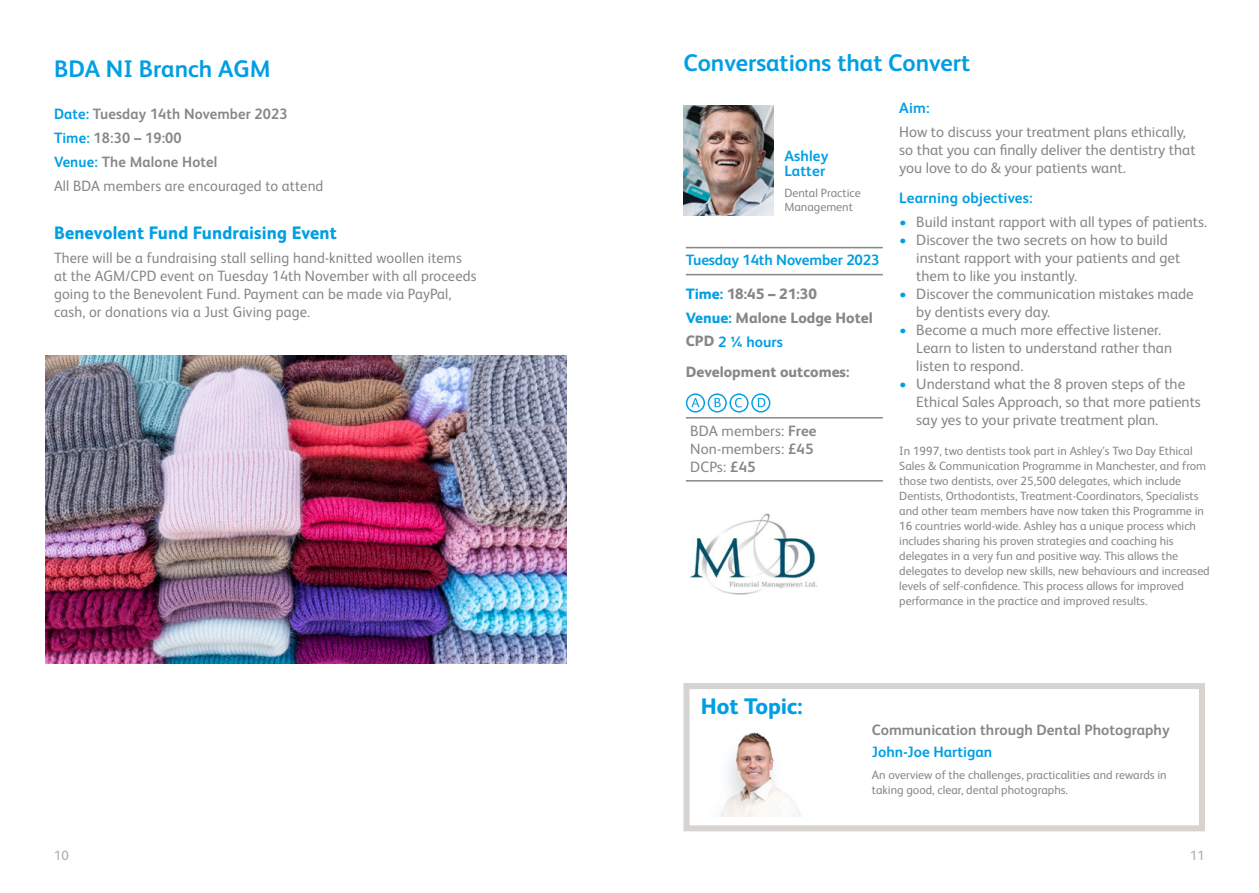
<style>
.page{position:relative;width:1259px;height:893px;background:#fff}
.page>*{position:absolute;margin:0;border:0;box-sizing:border-box;transform-origin:0 0}
.t1{font:700 24px "FS Albert Pro";color:#009fe3}
.t2{font:800 22.5px "FS Albert Pro";color:#009fe3}
.t3{font:800 18px "FS Albert Pro";letter-spacing:.01em;color:#009fe3}
.t4{font:15px/18px "FS Albert Pro";color:#878787}
.t5{font:700 15px/24px "FS Albert Pro";letter-spacing:.01em;color:#878787}
.t6{font:700 15px/15px "FS Albert Pro";color:#009fe3}
.t7{font:800 15px/24px "FS Albert Pro";color:#878787}
.t8{font:13.5px "FS Albert Pro";color:#b0aaa4}
.t9{font:12px/15px "FS Albert Pro";color:#878787}
.s1{color:#009fe3}
.s2{font-weight:400}
.s3{font-weight:700;color:#009fe3}
.s4{font-weight:700}
</style>
<div class="page">
<hr style="left:686px;top:247px;width:197px;height:1px;background:#878787">
<hr style="left:686px;top:274px;width:197px;height:1px;background:#878787">
<hr style="left:686px;top:417px;width:197px;height:2px;background:#878787">
<hr style="left:686px;top:480px;width:197px;height:2px;background:#878787">
<img style="left:683px;top:105px;width:90px;height:110px">
<div style="left:686px;top:393px;width:19px;height:20px;border:1px solid #009fe3;border-radius:50%"></div>
<svg style="left:691px;top:398px;width:8px;height:9px"></svg>
<div style="left:707px;top:393px;width:20px;height:20px;border:1px solid #009fe3;border-radius:50%"></div>
<svg style="left:714px;top:398px;width:6px;height:9px"></svg>
<div style="left:729px;top:393px;width:19px;height:20px;border:1px solid #009fe3;border-radius:50%"></div>
<svg style="left:735px;top:398px;width:7px;height:9px"></svg>
<div style="left:751px;top:393px;width:19px;height:20px;border:1px solid #009fe3;border-radius:50%"></div>
<svg style="left:758px;top:398px;width:7px;height:9px"></svg>
<img style="left:689px;top:513px;width:128px;height:82px">
<svg style="left:683px;top:683px;width:522px;height:149px"></svg>
<img style="left:702px;top:729px;width:105px;height:88px">
<img style="left:45px;top:355px;width:521px;height:309px">
<h1 class="t1" style="left:54px;top:52px;width:218px">BDA NI Branch AGM</h1>
<p class="t5" style="left:54px;top:101px;width:271px"><span class="s1">Date:</span> Tuesday 14th November 2023<br><span class="s1">Time:</span> 18:30 – 19:00<br><span class="s1">Venue:</span> The Malone Hotel<br><span class="s2">All BDA members are encouraged to attend</span></p>
<p class="t3" style="left:54px;top:219px;width:284px">Benevolent Fund Fundraising Event</p>
<p class="t4" style="left:54px;top:248px;width:424px">There will be a fundraising stall selling hand-knitted woollen items at the AGM/CPD event on Tuesday 14th November with all proceeds going to the Benevolent Fund. Payment can be made via PayPal, cash, or donations via a Just Giving page.</p>
<h1 class="t1" style="left:683px;top:46px;width:288px">Conversations that Convert</h1>
<p class="t6" style="left:784px;top:148px;width:46px">Ashley<br>Latter</p>
<p class="t9" style="left:784px;top:185px;width:78px;line-height:13.5px">Dental Practice<br>Management</p>
<p class="t6" style="left:686px;top:252px;width:195px">Tuesday 14th November 2023</p>
<p class="t7" style="left:686px;top:281px;width:188px"><span class="s1">Time:</span> 18:45 – 21:30<br><span class="s1">Venue:</span> Malone Lodge Hotel<br>CPD <span class="s3">2 ¼ hours</span></p>
<p class="t7" style="left:686px;top:359px;width:165px">Development outcomes:</p>
<p class="t4" style="left:690px;top:420px;width:128px">BDA members: <span class="s4">Free<br></span>Non-members: <span class="s4">£45<br></span>DCPs: <span class="s4">£45</span></p>
<p class="t6" style="left:899px;top:100px;width:32px">Aim:</p>
<p class="t4" style="left:899px;top:122px;width:298px">How to discuss your treatment plans ethically, so that you can finally deliver the dentistry that you love to do &amp; your patients want.</p>
<p class="t6" style="left:899px;top:190px;width:135px">Learning objectives:</p>
<p class="t4" style="left:899px;top:212px;width:309px"><span class="s1">•</span> Build instant rapport with all types of patients.</p>
<p class="t4" style="left:916px;top:230px;width:265px;text-indent:-17px"><span class="s1">•</span> Discover the two secrets on how to build instant rapport with your patients and get them to like you instantly.</p>
<p class="t4" style="left:916px;top:284px;width:279px;text-indent:-17px"><span class="s1">•</span> Discover the communication mistakes made by dentists every day.</p>
<p class="t4" style="left:916px;top:320px;width:257px;text-indent:-17px"><span class="s1">•</span> Become a much more effective listener.<br>Learn to listen to understand rather than listen to respond.</p>
<p class="t4" style="left:916px;top:374px;width:286px;text-indent:-17px"><span class="s1">•</span> Understand what the 8 proven steps of the<br>Ethical Sales Approach, so that more patients say yes to your private treatment plan.</p>
<p class="t9" style="left:899px;top:443px;width:312px">In 1997, two dentists took part in Ashley’s Two Day Ethical Sales &amp; Communication Programme in Manchester, and from those two dentists, over 25,500 delegates, which include Dentists, Orthodontists, Treatment-Coordinators, Specialists and other team members have now taken this Programme in 16 countries world-wide. Ashley has a unique process which includes sharing his proven strategies and coaching his delegates in a very fun and positive way. This allows the delegates to develop new skills, new behaviours and increased levels of self-confidence. This process allows for improved performance in the practice and improved results.</p>
<h2 class="t2" style="left:701px;top:689px;width:103px">Hot Topic:</h2>
<p class="t5" style="left:872px;top:717px;width:299px">Communication through Dental Photography</p>
<p class="t6" style="left:872px;top:743px;width:122px">John-Joe Hartigan</p>
<p class="t9" style="left:872px;top:767px;width:296px">An overview of the challenges, practicalities and rewards in taking good, clear, dental photographs.</p>
<p class="t8" style="left:54px;top:846px;width:16px">10</p>
<p class="t8" style="left:1190px;top:846px;width:16px">11</p>
</div>
